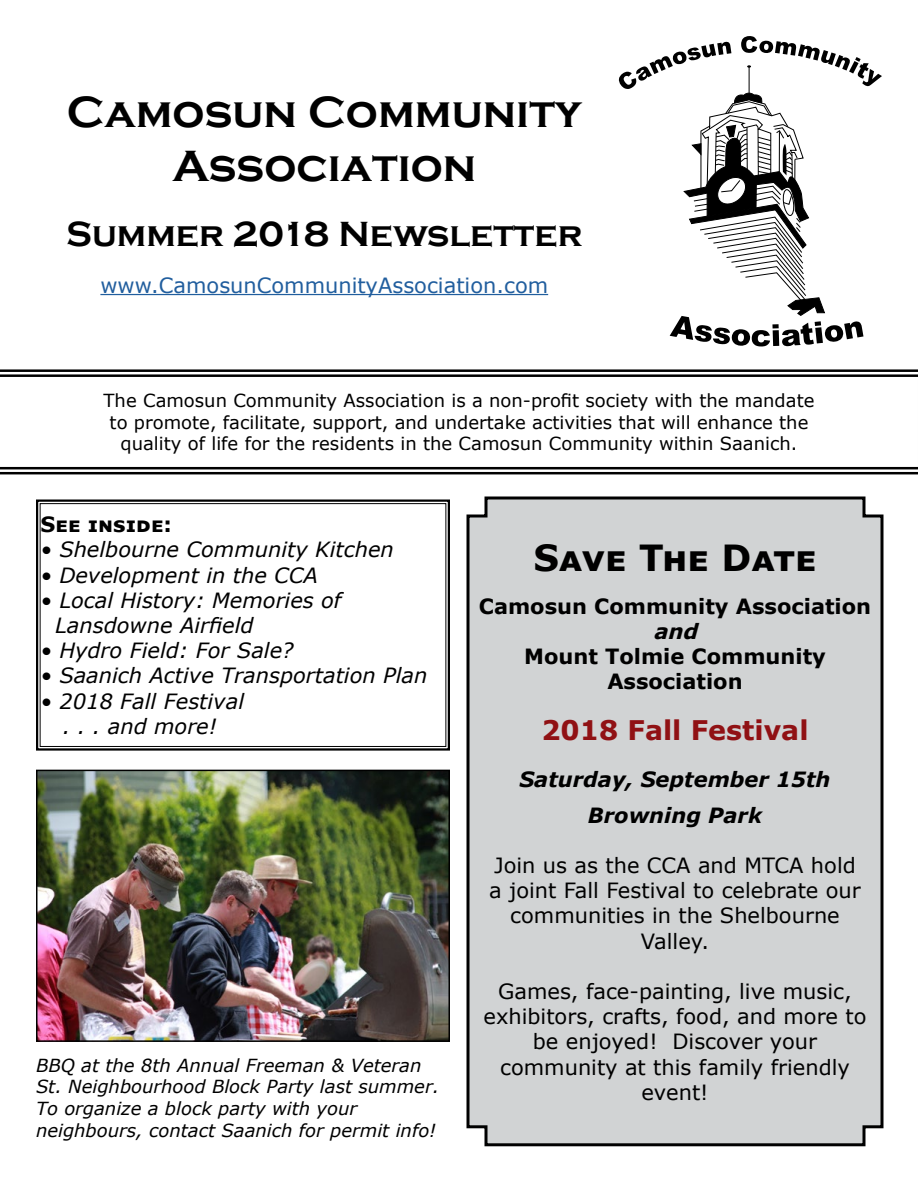
<style>
.page{position:relative;width:918px;height:1188px;background:#fff}
.page>*{position:absolute;margin:0;border:0;box-sizing:border-box;transform-origin:0 0}
.t1{font:700 45px/54px "Copperplate Gothic";color:#000;text-align:center}
.t2{font:700 36px "Copperplate Gothic";color:#000}
.t3{font:700 36px "Verdana";color:#000}
.t4{font:700 27px "Verdana";color:#901114}
.t5{font:21px/25.2px "Verdana";color:#000;text-align:center}
.t6{font:italic 21px/25.2px "Verdana";color:#000}
.t7{font:700 21px/25.2px "Verdana";color:#000;text-align:center}
.t8{font:21px "Verdana";color:#215e9e}
.t9{font:italic 700 21px/36px "Verdana";color:#000;text-align:center}
.t10{font:italic 700 21px "Verdana";color:#000}
.t11{font:18px/21.6px "Verdana";color:#000;text-align:center}
.t12{font:italic 18px/21.6px "Verdana";color:#000}
</style>
<div class="page">
<hr style="left:100px;top:294px;width:448px;height:1px;background:#215e9e">
<svg style="left:0;top:369px;width:918px;height:106px"></svg>
<svg style="left:0;top:373px;width:918px;height:98px"></svg>
<div style="left:466px;top:496px;width:418px;height:651px;background:#d1d3d4"></div>
<svg style="left:36px;top:499px;width:414px;height:252px"></svg>
<div style="left:40px;top:503px;width:406px;height:244px;border:1px solid #000"></div>
<svg style="left:619px;top:36px;width:263px;height:310px"></svg>
<img style="left:39px;top:773px;width:408px;height:266px">
<div style="left:36px;top:770px;width:414px;height:272px;border:2px solid #000"></div>
<h1 class="t1" style="left:67px;top:86px;width:517px">Camosun Community<br>Association</h1>
<h2 class="t2" style="left:66px;top:214px;width:518px">Summer 2018 Newsletter</h2>
<p class="t8" style="left:100px;top:271px;width:449px">www.CamosunCommunityAssociation.com</p>
<p class="t11" style="left:104px;top:390px;width:712px">The Camosun Community Association is a non-profit society with the mandate to promote, facilitate, support, and undertake activities that will enhance the quality of life for the residents in the Camosun Community within Saanich.</p>
<p class="t7" style="left:40px;top:512px;width:133px">See inside:</p>
<p class="t6" style="left:40px;top:537px;width:355px">• Shelbourne Community Kitchen</p>
<p class="t6" style="left:40px;top:562px;width:279px">• Development in the CCA</p>
<p class="t6" style="left:55px;top:587px;width:288px;text-indent:-15px">• Local History: Memories of<br>Lansdowne Airfield</p>
<p class="t6" style="left:40px;top:638px;width:255px">• Hydro Field: For Sale?</p>
<p class="t6" style="left:40px;top:663px;width:388px">• Saanich Active Transportation Plan</p>
<p class="t6" style="left:40px;top:688px;width:205px;text-align:center">• 2018 Fall Festival . . . and more!</p>
<p class="t12" style="left:36px;top:1054px;width:405px">BBQ at the 8th Annual Freeman &amp; Veteran St. Neighbourhood Block Party last summer.<br>To organize a block party with your neighbours, contact Saanich for permit info!</p>
<h2 class="t3" style="left:533px;top:532px;width:285px">Save The Date</h2>
<p class="t7" style="left:479px;top:593px;width:394px">Camosun Community Association</p>
<p class="t10" style="left:653px;top:616px;width:53px">and</p>
<p class="t7" style="left:524px;top:643px;width:303px">Mount Tolmie Community<br>Association</p>
<p class="t4" style="left:541px;top:711px;width:269px">2018 Fall Festival</p>
<p class="t9" style="left:519px;top:760px;width:313px">Saturday, September 15th<br>Browning Park</p>
<p class="t5" style="left:489px;top:853px;width:373px">Join us as the CCA and MTCA hold a joint Fall Festival to celebrate our communities in the Shelbourne<br>Valley.</p>
<p class="t5" style="left:484px;top:979px;width:385px">Games, face-painting, live music, exhibitors, crafts, food, and more to be enjoyed! Discover your community at this family friendly event!</p>
</div>
